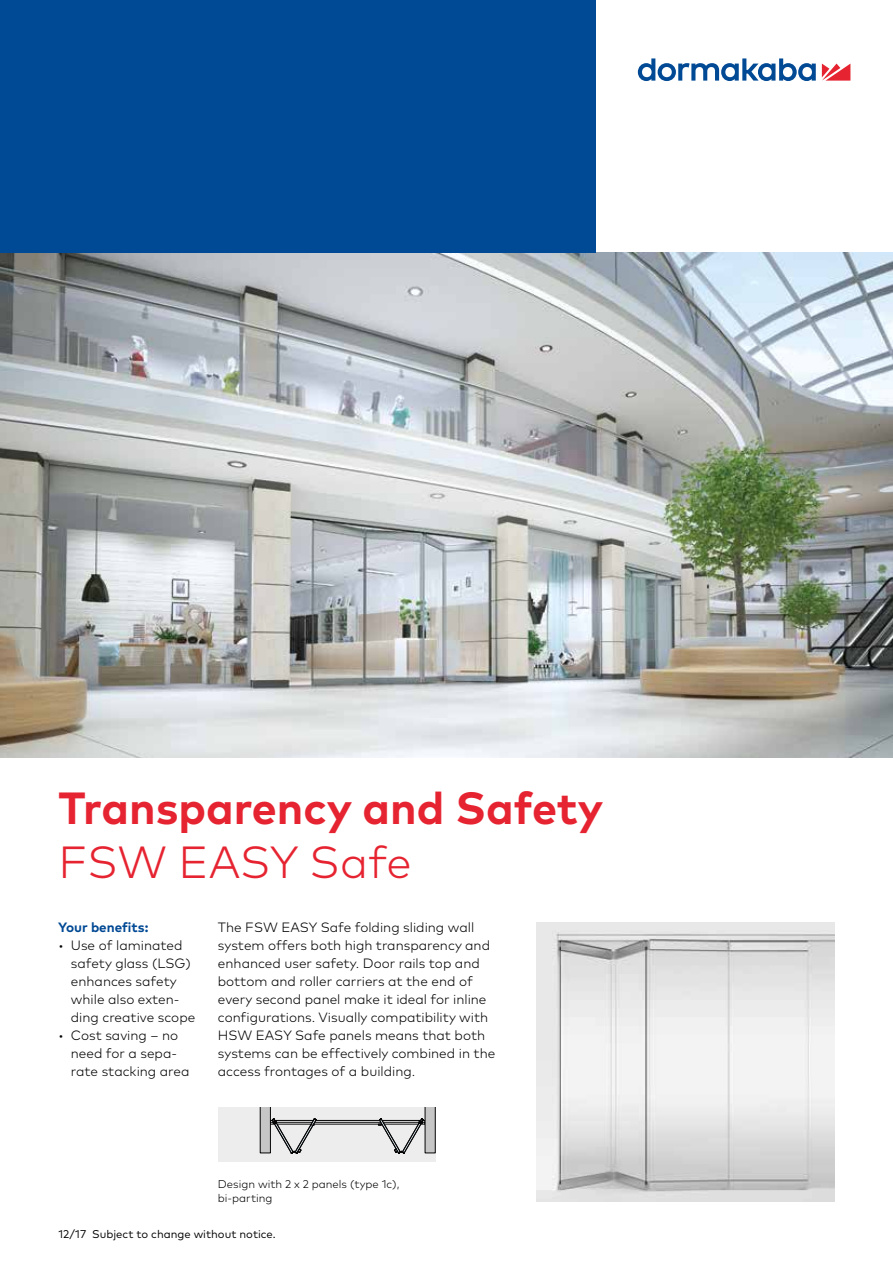
<style>
.page{position:relative;width:893px;height:1263px;background:#fff}
.page>*{position:absolute;margin:0;border:0;box-sizing:border-box;transform-origin:0 0}
.t1{font:700 45px "Mark Pro";color:#e62330}
.t2{font:300 45px "Mark Pro";color:#e62330}
.t3{font:14.4px "Myriad Pro";color:#000}
.t4{font:300 13.5px/18px "Mark Pro";color:#000}
.t5{font:700 13.5px "Mark Pro";color:#004994}
.t6{font:300 11.25px/14.2px "Mark Pro";color:#000}
.t7{font:11.25px "Mark Pro";color:#000}
</style>
<div class="page">
<img style="left:0;top:253px;width:893px;height:505px">
<svg style="left:822px;top:64px;width:28px;height:17px"></svg>
<svg style="left:638px;top:58px;width:178px;height:23px"></svg>
<div style="left:0;top:0;width:595px;height:253px;background:#004994"></div>
<img style="left:537px;top:922px;width:297px;height:280px">
<svg style="left:218px;top:1107px;width:218px;height:54px;background:#d4d4d4"></svg>
<h1 class="t1" style="left:58px;top:773px;width:546px">Transparency and Safety</h1>
<h1 class="t2" style="left:58px;top:828px;width:355px">FSW EASY Safe</h1>
<p class="t5" style="left:58px;top:916px;width:92px">Your benefits:</p>
<p class="t4" style="left:71px;top:935px;width:126px;text-indent:-13px">• Use of laminated safety glass (LSG) enhances safety while also exten&shy;ding creative scope</p>
<p class="t4" style="left:71px;top:1025px;width:120px;text-indent:-13px">• Cost saving – no need for a sepa&shy;rate stacking area</p>
<p class="t4" style="left:218px;top:917px;width:279px">The FSW EASY Safe folding sliding wall system offers both high transparency and enhanced user safety. Door rails top and bottom and roller carriers at the end of every second panel make it ideal for inline configurations. Visually compatibility with HSW EASY Safe panels means that both systems can be effectively combined in the access frontages of a building.</p>
<p class="t3" style="left:68px;top:982px;width:90px">FSW-ES (Typ 1)</p>
<p class="t3" style="left:258px;top:978px;width:97px">FSW-ES (Typ 1c)</p>
<p class="t6" style="left:218px;top:1176px;width:183px">Design with 2 x 2 panels (type 1c), bi-parting</p>
<p class="t7" style="left:58px;top:1225px;width:219px">12/17 Subject to change without notice.</p>
</div>
